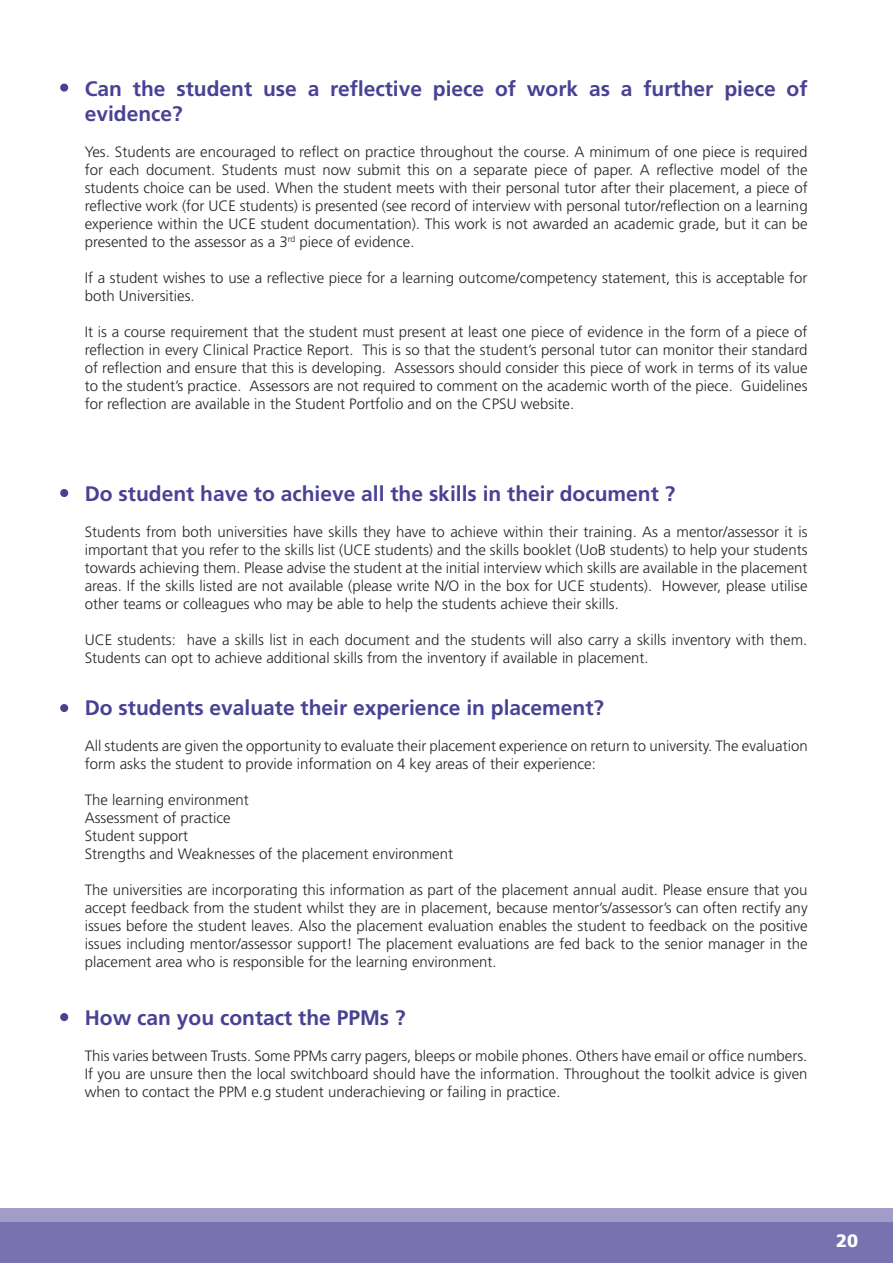
<style>
.page{position:relative;width:893px;height:1263px;background:#fff}
.page>*{position:absolute;margin:0;border:0;box-sizing:border-box;transform-origin:0 0}
.t1{font:700 21px/25.2px "Frutiger";color:#494293}
.t2{font:900 18px "Frutiger";color:#fff}
.t3{font:300 15px/18px "Frutiger";color:#272425;text-align:justify}
</style>
<div class="page">
<div style="left:0;top:1208px;width:893px;height:14px;background:#a29dc8"></div>
<div style="left:0;top:1222px;width:893px;height:41px;background:#7872af"></div>
<div style="left:60px;top:84px;width:8px;height:8px;background:#494293;border-radius:50%"></div>
<div style="left:60px;top:489px;width:8px;height:8px;background:#494293;border-radius:50%"></div>
<div style="left:60px;top:704px;width:8px;height:8px;background:#494293;border-radius:50%"></div>
<div style="left:60px;top:1013px;width:8px;height:8px;background:#494293;border-radius:50%"></div>
<h1 class="t1" style="left:85px;top:76px;width:724px">Can the student use a reflective piece of work as a further piece of evidence?</h1>
<p class="t3" style="left:85px;top:143px;width:724px">Yes. Students are encouraged to reflect on practice throughout the course. A minimum of one piece is required for each document. Students must now submit this on a separate piece of paper. A reflective model of the students choice can be used. When the student meets with their personal tutor after their placement, a piece of reflective work (for UCE students) is presented (see record of interview with personal tutor/reflection on a learning experience within the UCE student documentation). This work is not awarded an academic grade, but it can be presented to the assessor as a 3<sup>rd</sup> piece of evidence.</p>
<p class="t3" style="left:85px;top:269px;width:724px">If a student wishes to use a reflective piece for a learning outcome/competency statement, this is acceptable for both Universities.</p>
<p class="t3" style="left:85px;top:323px;width:724px">It is a course requirement that the student must present at least one piece of evidence in the form of a piece of reflection in every Clinical Practice Report. This is so that the student’s personal tutor can monitor their standard of reflection and ensure that this is developing. Assessors should consider this piece of work in terms of its value to the student’s practice. Assessors are not required to comment on the academic worth of the piece. Guidelines for reflection are available in the Student Portfolio and on the CPSU website.</p>
<h1 class="t1" style="left:85px;top:481px;width:592px">Do student have to achieve all the skills in their document ?</h1>
<p class="t3" style="left:85px;top:523px;width:724px">Students from both universities have skills they have to achieve within their training. As a mentor/assessor it is important that you refer to the skills list (UCE students) and the skills booklet (UoB students) to help your students towards achieving them. Please advise the student at the initial interview which skills are available in the placement areas. If the skills listed are not available (please write N/O in the box for UCE students). However, please utilise other teams or colleagues who may be able to help the students achieve their skills.</p>
<p class="t3" style="left:85px;top:631px;width:724px">UCE students: have a skills list in each document and the students will also carry a skills inventory with them.<br>Students can opt to achieve additional skills from the inventory if available in placement.</p>
<h1 class="t1" style="left:85px;top:695px;width:521px">Do students evaluate their experience in placement?</h1>
<p class="t3" style="left:85px;top:736px;width:724px">All students are given the opportunity to evaluate their placement experience on return to university. The evaluation form asks the student to provide information on 4 key areas of their experience:</p>
<p class="t3" style="left:85px;top:790px;width:370px;text-align:left">The learning environment<br>Assessment of practice<br>Student support<br>Strengths and Weaknesses of the placement environment</p>
<p class="t3" style="left:85px;top:880px;width:724px">The universities are incorporating this information as part of the placement annual audit. Please ensure that you accept feedback from the student whilst they are in placement, because mentor’s/assessor’s can often rectify any issues before the student leaves. Also the placement evaluation enables the student to feedback on the positive issues including mentor/assessor support! The placement evaluations are fed back to the senior manager in the placement area who is responsible for the learning environment.</p>
<h1 class="t1" style="left:85px;top:1005px;width:322px">How can you contact the PPMs ?</h1>
<p class="t3" style="left:85px;top:1047px;width:724px">This varies between Trusts. Some PPMs carry pagers, bleeps or mobile phones. Others have email or office numbers.<br>If you are unsure then the local switchboard should have the information. Throughout the toolkit advice is given when to contact the PPM e.g student underachieving or failing in practice.</p>
<p class="t2" style="left:836px;top:1230px;width:24px">20</p>
</div>
